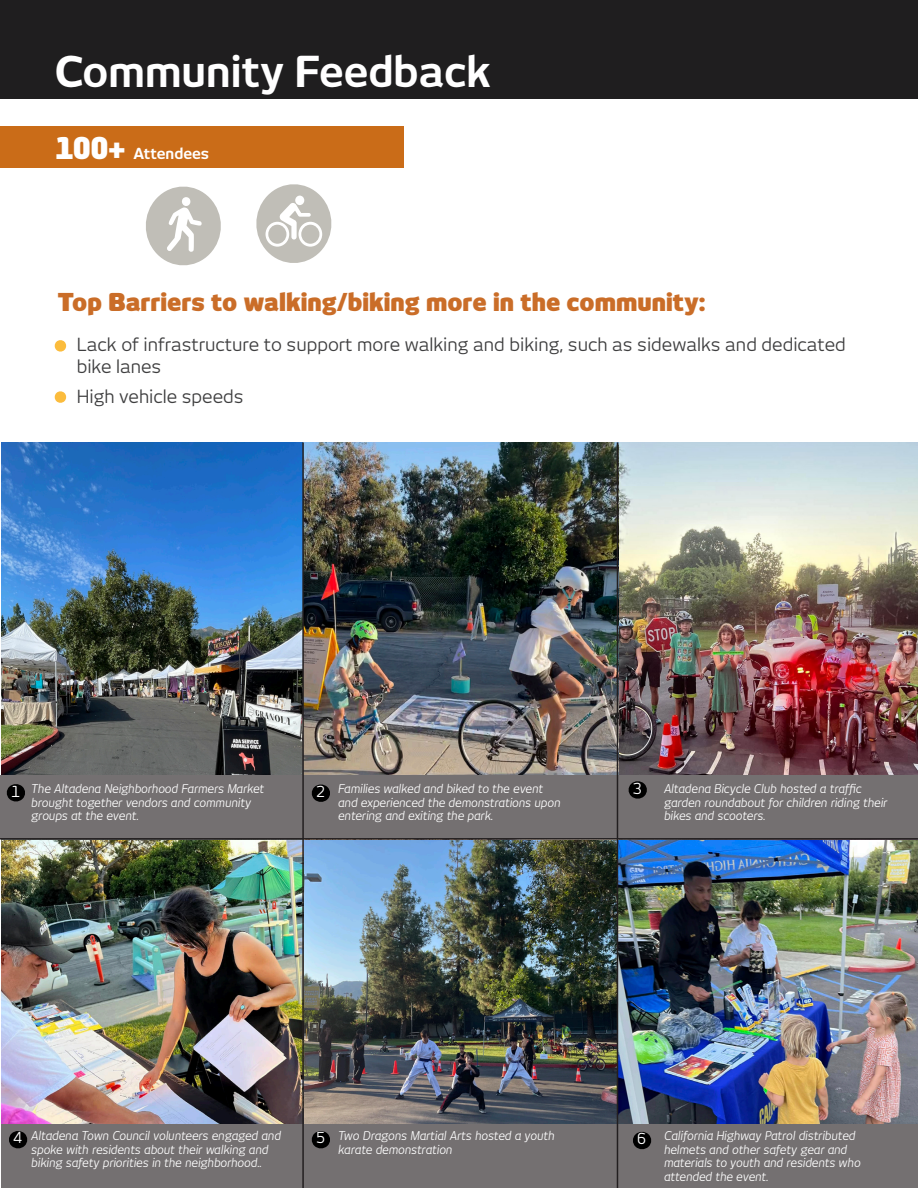
<style>
.page{position:relative;width:918px;height:1188px;background:#fff}
.page>*{position:absolute;margin:0;border:0;box-sizing:border-box;transform-origin:0 0}
.t1{font:700 42px "New June";color:#fff}
.t2{font:800 24.3px "New June";color:#ca6d28}
.t3{font:17.85px/22.5px "New June";color:#3e3e3f}
.t4{font:700 15px "New June";color:#fff}
.t5{font:15px "New June";color:#fff}
.t6{font:italic 12px/13.5px "New June";letter-spacing:-.02em;color:#fff}
.s1{font-weight:800;font-size:29.7px}
</style>
<div class="page">
<img style="left:1px;top:442px;width:917px;height:682px">
<div style="left:1px;top:1124px;width:917px;height:64px;background:#747071"></div>
<div style="left:0;top:0;width:918px;height:99px;background:#1f1e1f"></div>
<div style="left:0;top:776px;width:918px;height:63px;background:#747071"></div>
<div style="left:0;top:127px;width:404px;height:41px;background:#ca6c18"></div>
<svg style="left:54px;top:391px;width:13px;height:12px"></svg>
<svg style="left:54px;top:340px;width:13px;height:12px"></svg>
<svg style="left:146px;top:186px;width:75px;height:80px"></svg>
<svg style="left:256px;top:184px;width:76px;height:79px"></svg>
<hr style="left:302px;top:442px;width:2px;height:746px;background:#231f20">
<hr style="left:617px;top:442px;width:1px;height:746px;background:#231f20">
<hr style="left:0;top:838px;width:918px;height:2px;background:#231f20">
<svg style="left:6px;top:784px;width:19px;height:18px"></svg>
<svg style="left:311px;top:784px;width:19px;height:18px"></svg>
<svg style="left:628px;top:781px;width:19px;height:18px"></svg>
<svg style="left:9px;top:1131px;width:19px;height:18px"></svg>
<svg style="left:311px;top:1131px;width:19px;height:18px"></svg>
<svg style="left:633px;top:1131px;width:19px;height:19px"></svg>
<p class="t1" style="left:55px;top:47px;width:438px">Community Feedback</p>
<p class="t4" style="left:56px;top:145px;width:155px"><span class="s1">100+</span> Attendees</p>
<p class="t2" style="left:58px;top:288px;width:650px">Top Barriers to walking/biking more in the community:</p>
<p class="t3" style="left:77px;top:333px;width:771px">Lack of infrastructure to support more walking and biking, such as sidewalks and dedicated bike lanes</p>
<p class="t3" style="left:77px;top:385px;width:168px">High vehicle speeds</p>
<p class="t5" style="left:11px;top:782px;width:10px">1</p>
<p class="t5" style="left:316px;top:783px;width:10px">2</p>
<p class="t5" style="left:633px;top:779px;width:10px">3</p>
<p class="t6" style="left:31px;top:782px;width:235px">The Altadena Neighborhood Farmers Market brought together vendors and community groups at the event.</p>
<p class="t6" style="left:338px;top:782px;width:224px">Families walked and biked to the event and experienced the demonstrations upon entering and exiting the park.</p>
<p class="t6" style="left:664px;top:782px;width:225px">Altadena Bicycle Club hosted a traffic garden roundabout for children riding their bikes and scooters.</p>
<p class="t6" style="left:31px;top:1129px;width:251px">Altadena Town Council volunteers engaged and spoke with residents about their walking and biking safety priorities in the neighborhood..</p>
<p class="t6" style="left:338px;top:1129px;width:218px">Two Dragons Martial Arts hosted a youth karate demonstration</p>
<p class="t5" style="left:13px;top:1129px;width:10px">4</p>
<p class="t5" style="left:316px;top:1129px;width:10px">5</p>
<p class="t5" style="left:637px;top:1130px;width:10px">6</p>
<p class="t6" style="left:664px;top:1129px;width:198px">California Highway Patrol distributed helmets and other safety gear and materials to youth and residents who attended the event.</p>
</div>
